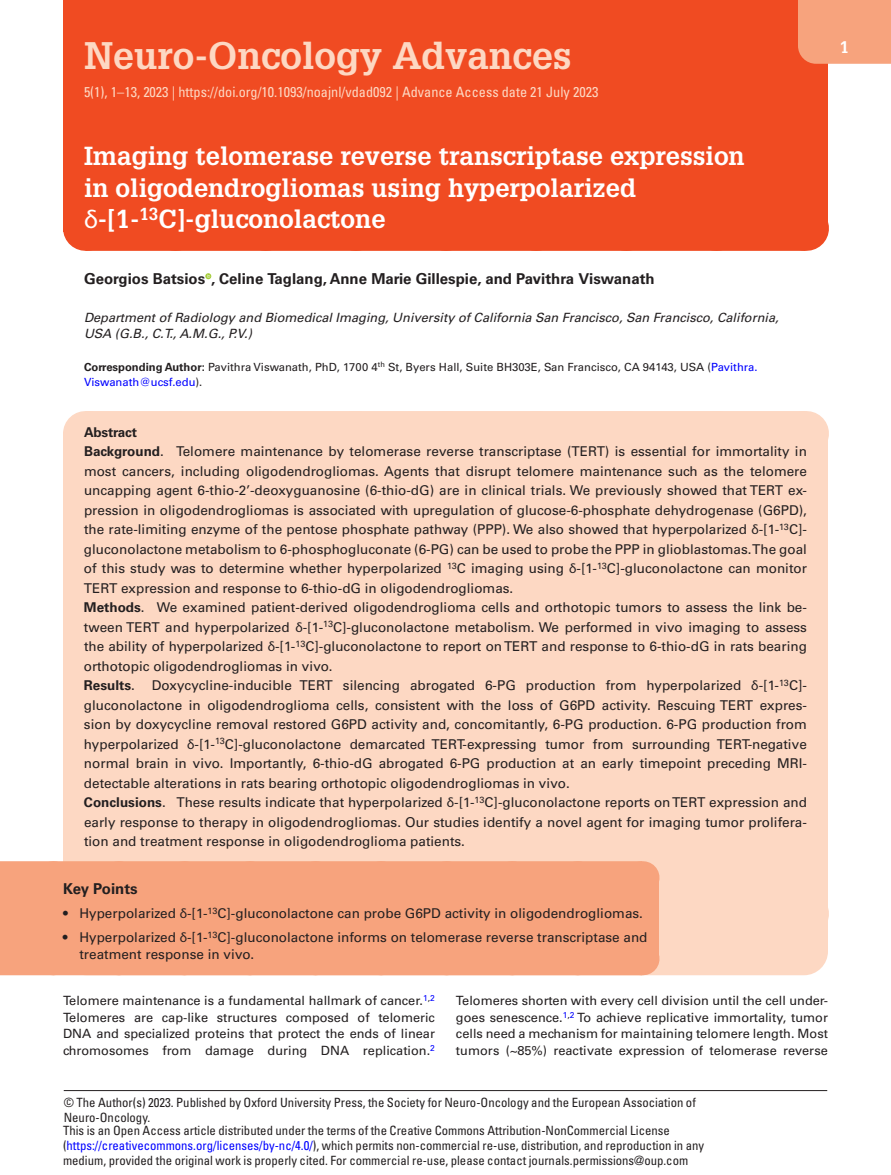
<style>
.page{position:relative;width:891px;height:1175px;background:#fff}
.page>*{position:absolute;margin:0;border:0;box-sizing:border-box;transform-origin:0 0}
.t1{font:700 37.5px "Glypha LT Std";color:#fdd8c3}
.t2{font:700 25.5px/31.5px "Glypha LT Std";color:#fff}
.t3{font:700 16.5px "Glypha LT Std";color:#fff}
.t4{font:700 15px "Univers LT Std";color:#231f20}
.t5{font:condensed 14.25px "Univers LT Std";color:#fdd8c3}
.t6{font:13.5px/19.5px "Univers LT Std";color:#231f20}
.t7{font:condensed 12.75px/15px "Univers LT Std";color:#231f20}
.t8{font:12.75px/16.5px "Univers LT Std";color:#231f20;text-align:justify}
.t9{font:italic 12.75px/16.5px "Univers LT Std";color:#231f20}
.t10{font:11.25px/15px "Univers LT Std";color:#231f20}
.s1{font-family:"Myriad Pro";font-weight:400}
.s2{font-weight:700}
.s3{color:#00f}
.s4{font-family:"Myriad Pro"}
</style>
<div class="page">
<div style="left:63px;top:0;width:765px;height:166px;background:#f04b22"></div>
<div style="left:798px;top:0;width:93px;height:64px;background:#f7a37d"></div>
<hr style="left:64px;top:1090px;width:763px;height:1px;background:#231f20">
<div style="left:86px;top:411px;width:720px;height:45px;background:#fdd8c3"></div>
<hr style="left:806px;top:411px;width:1px;height:45px;background:#fdd8c3">
<div style="left:63px;top:454px;width:765px;height:147px;background:#fdd8c3"></div>
<div style="left:63px;top:432px;width:765px;height:45px;background:#fdd8c3"></div>
<div style="left:63px;top:598px;width:765px;height:81px;background:#fdd8c3"></div>
<div style="left:63px;top:675px;width:765px;height:121px;background:#fdd8c3"></div>
<div style="left:63px;top:796px;width:765px;height:179px;background:#fdd8c3"></div>
<div style="left:86px;top:891px;width:720px;height:45px;background:#fdd8c3"></div>
<hr style="left:806px;top:891px;width:1px;height:45px;background:#fdd8c3">
<div style="left:0;top:861px;width:642px;height:33px;background:#f7a37d"></div>
<svg style="left:55px;top:861px;width:705px;height:33px"></svg>
<hr style="left:642px;top:861px;width:1px;height:33px;background:#f7a37d">
<div style="left:0;top:894px;width:659px;height:28px;background:#f7a37d"></div>
<div style="left:0;top:918px;width:659px;height:44px;background:#f7a37d"></div>
<div style="left:0;top:942px;width:642px;height:33px;background:#f7a37d"></div>
<hr style="left:642px;top:942px;width:1px;height:33px;background:#f7a37d">
<svg style="left:205px;top:273px;width:6px;height:6px"></svg>
<div style="left:63px;top:147px;width:765px;height:84px;background:#f04b22"></div>
<div style="left:86px;top:206px;width:720px;height:45px;background:#f04b22"></div>
<svg style="left:178px;top:250px;width:582px;height:1px"></svg>
<hr style="left:806px;top:206px;width:1px;height:45px;background:#f04b22">
<h1 class="t1" style="left:84px;top:32px;width:489px">Neuro-Oncology Advances</h1>
<p class="t5" style="left:84px;top:83px;width:516px">5(1), 1–13, 2023 | https://doi.org/10.1093/noajnl/vdad092 | Advance Access date 21 July 2023</p>
<p class="t3" style="left:840px;top:37px;width:11px">1</p>
<h2 class="t2" style="left:84px;top:140px;width:662px">Imaging telomerase reverse transcriptase expression in oligodendrogliomas using hyperpolarized <span class="s1">δ</span>-[1-<sup>13</sup>C]-gluconolactone</h2>
<p class="t4" style="left:84px;top:270px;width:572px">Georgios Batsios , Celine Taglang, Anne Marie Gillespie, and Pavithra Viswanath</p>
<p class="t9" style="left:84px;top:309px;width:696px">Department of Radiology and Biomedical Imaging, University of California San Francisco, San Francisco, California,<br>USA (G.B., C.T., A.M.G., P.V.)</p>
<p class="t10" style="left:84px;top:359px;width:675px"><span class="s2">Corresponding Author:</span> Pavithra Viswanath, PhD, 1700 4<sup>th</sup> St, Byers Hall, Suite BH303E, San Francisco, CA 94143, USA (<span class="s3">Pavithra.<br>Viswanath@ucsf.edu</span>).</p>
<p class="t6" style="left:84px;top:422px;width:725px"><span class="s2">Abstract<br>Background</span>. Telomere maintenance by telomerase reverse transcriptase (TERT) is essential for immortality in most cancers, including oligodendrogliomas. Agents that disrupt telomere maintenance such as the telomere uncapping agent 6-thio-2’-deoxyguanosine (6-thio-dG) are in clinical trials. We previously showed that TERT ex&shy;pression in oligodendrogliomas is associated with upregulation of glucose-6-phosphate dehydrogenase (G6PD), the rate-limiting enzyme of the pentose phosphate pathway (PPP). We also showed that hyperpolarized <span class="s4">δ</span>-[1-<sup>13</sup>C]- gluconolactone metabolism to 6-phosphogluconate (6-PG) can be used to probe the PPP in glioblastomas. The goal of this study was to determine whether hyperpolarized <sup>13</sup>C imaging using <span class="s4">δ</span>-[1-<sup>13</sup>C]-gluconolactone can monitor TERT expression and response to 6-thio-dG in oligodendrogliomas.<br><span class="s2">Methods</span>. We examined patient-derived oligodendroglioma cells and orthotopic tumors to assess the link be&shy;tween TERT and hyperpolarized <span class="s4">δ</span>-[1-<sup>13</sup>C]-gluconolactone metabolism. We performed in vivo imaging to assess the ability of hyperpolarized <span class="s4">δ</span>-[1-<sup>13</sup>C]-gluconolactone to report on TERT and response to 6-thio-dG in rats bearing orthotopic oligodendrogliomas in vivo.<br><span class="s2">Results</span>. Doxycycline-inducible TERT silencing abrogated 6-PG production from hyperpolarized <span class="s4">δ</span>-[1-<sup>13</sup>C]- gluconolactone in oligodendroglioma cells, consistent with the loss of G6PD activity. Rescuing TERT expres&shy;sion by doxycycline removal restored G6PD activity and, concomitantly, 6-PG production. 6-PG production from hyperpolarized <span class="s4">δ</span>-[1-<sup>13</sup>C]-gluconolactone demarcated TERT-expressing tumor from surrounding TERT-negative normal brain in vivo. Importantly, 6-thio-dG abrogated 6-PG production at an early timepoint preceding MRI&shy;detectable alterations in rats bearing orthotopic oligodendrogliomas in vivo.<br><span class="s2">Conclusions</span>. These results indicate that hyperpolarized <span class="s4">δ</span>-[1-<sup>13</sup>C]-gluconolactone reports on TERT expression and early response to therapy in oligodendrogliomas. Our studies identify a novel agent for imaging tumor prolifera&shy;tion and treatment response in oligodendroglioma patients.</p>
<p class="t4" style="left:63px;top:880px;width:76px">Key Points</p>
<p class="t6" style="left:63px;top:903px;width:582px">• Hyperpolarized <span class="s4">δ</span>-[1-<sup>13</sup>C]-gluconolactone can probe G6PD activity in oligodendrogliomas.</p>
<p class="t6" style="left:79px;top:929px;width:570px;line-height:16.5px;text-indent:-16px">• Hyperpolarized <span class="s4">δ</span>-[1-<sup>13</sup>C]-gluconolactone informs on telomerase reverse transcriptase and treatment response in vivo.</p>
<p class="t8" style="left:63px;top:992px;width:374px">Telomere maintenance is a fundamental hallmark of cancer.<sup>1</sup><sup>,</sup><sup>2<br></sup>Telomeres are cap-like structures composed of telomeric DNA and specialized proteins that protect the ends of linear chromosomes from damage during DNA replication.<sup>2</sup></p>
<p class="t8" style="left:456px;top:992px;width:374px">Telomeres shorten with every cell division until the cell under&shy;goes senescence.<sup>1</sup><sup>,</sup><sup>2</sup> To achieve replicative immortality, tumor cells need a mechanism for maintaining telomere length. Most tumors (~85%) reactivate expression of telomerase reverse</p>
<p class="t7" style="left:64px;top:1095px;width:634px">© The Author(s) 2023. Published by Oxford University Press, the Society for Neuro-Oncology and the European Association of<br>Neuro-Oncology.</p>
<p class="t7" style="left:63px;top:1122px;width:643px">This is an Open Access article distributed under the terms of the Creative Commons Attribution-NonCommercial License (<span class="s3">https://creativecommons.org/licenses/by-nc/4.0/</span>), which permits non-commercial re-use, distribution, and reproduction in any medium, provided the original work is properly cited. For commercial re-use, please contact journals.permissions@oup.com</p>
</div>
